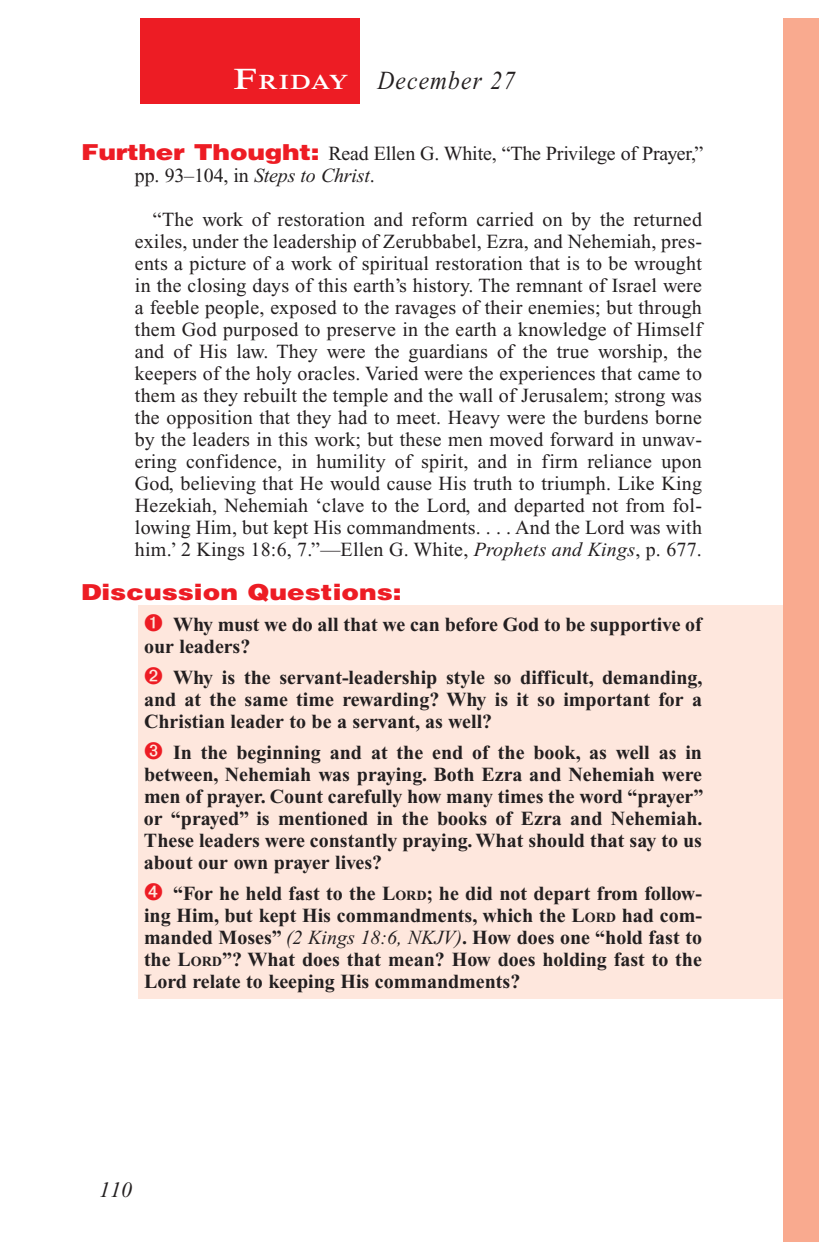
<style>
.page{position:relative;width:819px;height:1260px;background:#fff}
.page>*{position:absolute;margin:0;border:0;box-sizing:border-box;transform-origin:0 0}
.Lesson_Dates{font:italic 26px "Times New Roman PS Std";letter-spacing:.05em;color:#231f20;scale:.9 1}
.Question{font:900 22px "Helvetica LT Std";color:#ed1c24;scale:1.2 1}
.t1{font:italic 22px "Times New Roman PS Std";color:#231f20}
.Daily_Header{font:600 21px "Times NRMT Std";letter-spacing:.035em;color:#fff;scale:1.1 1}
.Body_SB{font:20px/22px "Times New Roman PS Std";letter-spacing:.01em;color:#231f20;text-align:justify}
.Numbered_Bullet_List{font:700 20px/22px "Times New Roman PS Std";color:#231f20;text-align:justify}
.Question_NO_SB{font:20px/22px "Times New Roman PS Std";letter-spacing:-.01em;color:#231f20}
.s1{font-size:30px}
.s2{font-family:"Helvetica LT Std";font-weight:900;font-size:22px;color:#ed1c24}
.s3{font-style:italic}
.s4{font-style:inherit}
.s5{font-size:14px}
.s6{font-weight:400;font-style:italic}
</style>
<div class="page">
<div style="left:783px;top:18px;width:36px;height:1224px;background:#f9aa8f"></div>
<div style="left:140px;top:18px;width:220px;height:86px;background:#ed1c24"></div>
<div style="left:139px;top:606px;width:644px;height:393px;background:#fee7dd"></div>
<p class="Daily_Header" style="left:234px;top:70px;width:106px"><span class="s1">F</span>riday</p>
<p class="Lesson_Dates" style="left:378px;top:66px;width:154px">December 27</p>
<p class="Question_NO_SB" style="left:135px;top:142px;width:570px;text-indent:-54px"><span class="s2">Further Thought:</span> Read Ellen G. White, “The Privilege of Prayer,” pp. 93–104, in <span class="s3">Steps to Christ</span>.</p>
<p class="Body_SB" style="left:135px;top:208px;width:569px;text-indent:18px">“The work of restoration and reform carried on by the returned exiles, under the leadership of Zerubbabel, Ezra, and Nehemiah, pres&shy;ents a picture of a work of spiritual restoration that is to be wrought in the closing days of this earth’s history. The remnant of Israel were a feeble people, exposed to the ravages of their enemies; but through them God purposed to preserve in the earth a knowledge of Himself and of His law. They were the guardians of the true worship, the keepers of the holy oracles. Varied were the experiences that came to them as they rebuilt the temple and the wall of Jerusalem; strong was the opposition that they had to meet. Heavy were the burdens borne by the leaders in this work; but these men moved forward in unwav&shy;ering confidence, in humility of spirit, and in firm reliance upon God, believing that He would cause His truth to triumph. Like King Hezekiah, Nehemiah ‘clave to the Lord, and departed not from fol&shy;lowing Him, but kept His commandments. . . . And the Lord was with him.’ 2 Kings 18:6, 7.”—Ellen G. White, <span class="s3">Prophets and Kings</span>, p. 677.</p>
<p class="Question" style="left:81px;top:578px;width:269px">Discussion Questions:</p>
<p class="Numbered_Bullet_List" style="left:144px;top:613px;width:559px;text-indent:29px">Why must we do all that we can before God to be supportive of our leaders?</p>
<p class="Numbered_Bullet_List" style="left:144px;top:666px;width:560px;text-indent:29px">Why is the servant-leadership style so difficult, demanding, and at the same time rewarding? Why is it so important for a Christian leader to be a servant, as well?</p>
<p class="Numbered_Bullet_List" style="left:144px;top:741px;width:561px;text-indent:29px">In the beginning and at the end of the book, as well as in between, Nehemiah was praying. Both Ezra and Nehemiah were men of prayer. Count carefully how many times the word “prayer” or “prayed” is mentioned in the books of Ezra and Nehemiah.<br>These leaders were constantly praying. What should that say to us about our own prayer lives?</p>
<p class="Numbered_Bullet_List" style="left:144px;top:882px;width:560px;text-indent:29px">“For he held fast to the <span class="s4">L</span><span class="s5">ORD</span>; he did not depart from follow&shy;ing Him, but kept His commandments, which the <span class="s4">L</span><span class="s5">ORD</span> had com&shy;manded Moses” <span class="s6">(2 Kings 18:6, NKJV)</span>. How does one “hold fast to the <span class="s4">L</span><span class="s5">ORD</span>”? What does that mean? How does holding fast to the Lord relate to keeping His commandments?</p>
<p class="t1" style="left:99px;top:1178px;width:34px">110</p>
</div>
